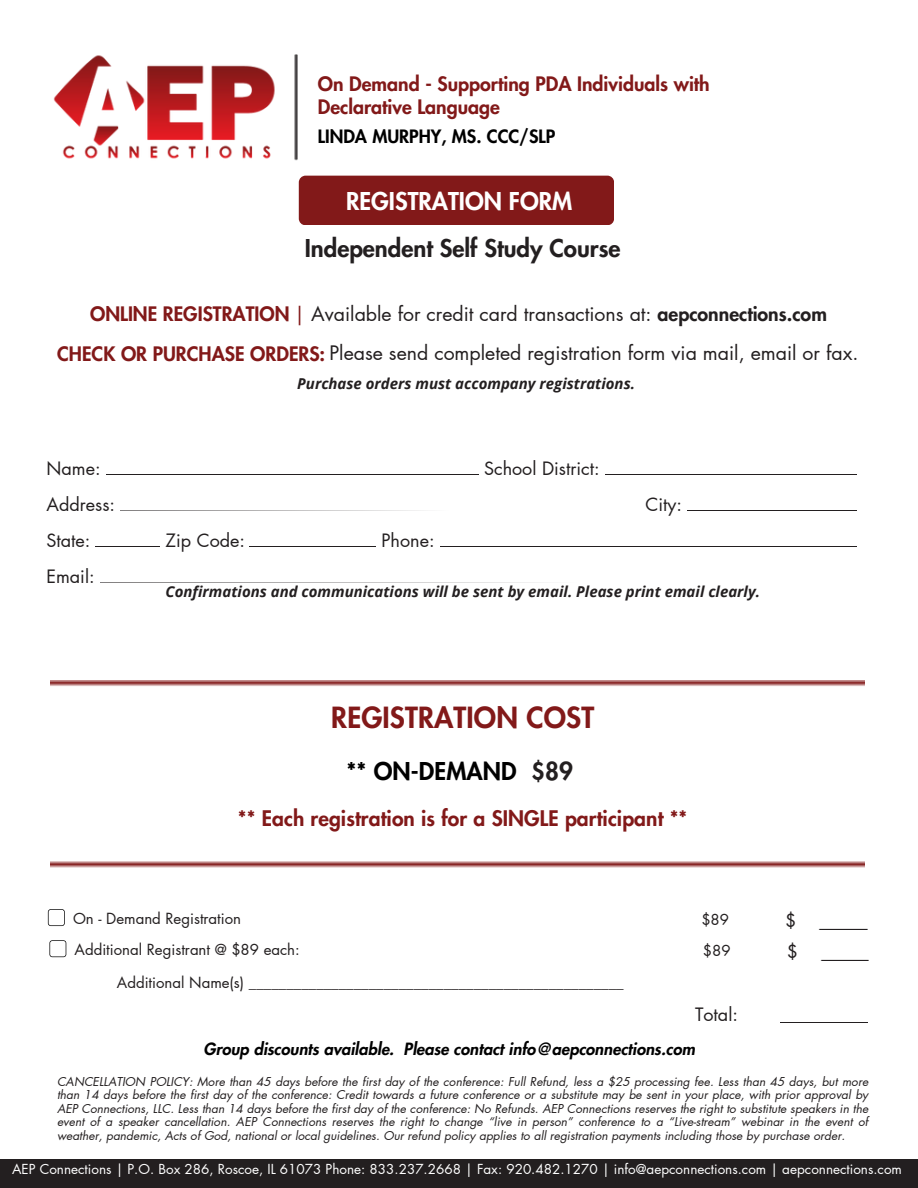
<style>
.page{position:relative;width:918px;height:1188px;background:#fff}
.page>*{position:absolute;margin:0;border:0;box-sizing:border-box;transform-origin:0 0}
.t1{font:800 28.5px "Futura LT Pro";letter-spacing:.005em;color:#821919}
.t2{font:800 24px/47.2px "Futura LT Pro";color:#231f20;text-align:center}
.t3{font:800 24px "Futura LT Pro";letter-spacing:.005em;color:#000}
.t4{font:800 21px "Futura LT Pro";letter-spacing:.005em;color:#821919}
.t5{font:19.5px "Futura LT Pro";color:#231f20}
.t6{font:800 19.5px/22.5px "Futura LT Pro";color:#821919}
.t7{font:18px/36px "Futura LT Pro";color:#231f20}
.t8{font:800 18px "Futura LT Pro";color:#000}
.t9{font:italic 800 16.5px "Futura LT Pro";color:#000}
.t10{font:15px "Futura LT Pro";color:#231f20}
.t11{font:italic 700 15px "Open Sans";color:#231f20}
.t12{font:13.5px "Futura LT Pro";color:#fff}
.t13{font:italic 12px/13.5px "Futura LT Pro";color:#231f20;text-align:justify}
.s1{color:#fff}
.s2{font-weight:800;color:#821919}
.s3{color:#821919}
.s4{font-weight:800}
</style>
<div class="page">
<img style="left:53px;top:55px;width:222px;height:104px">
<img style="left:294px;top:54px;width:3px;height:107px">
<div style="left:299px;top:176px;width:315px;height:49px;background:#821919;border-radius:7px"></div>
<div style="left:0;top:1160px;width:918px;height:28px;background:#231f20"></div>
<hr style="left:95px;top:546px;width:65px;height:1px;background:#231f20">
<hr style="left:249px;top:546px;width:127px;height:1px;background:#231f20">
<hr style="left:106px;top:474px;width:372px;height:1px;background:#231f20">
<svg style="left:120px;top:510px;width:304px;height:1px"></svg>
<svg style="left:100px;top:582px;width:441px;height:1px"></svg>
<hr style="left:440px;top:546px;width:416px;height:1px;background:#231f20">
<hr style="left:605px;top:474px;width:251px;height:1px;background:#231f20">
<hr style="left:687px;top:510px;width:170px;height:1px;background:#231f20">
<img style="left:51px;top:680px;width:813px;height:188px">
<svg style="left:48px;top:909px;width:17px;height:17px"></svg>
<hr style="left:781px;top:1022px;width:87px;height:1px;background:#231f20">
<svg style="left:49px;top:940px;width:17px;height:17px"></svg>
<img style="left:821px;top:959px;width:48px;height:1px">
<p class="t6" style="left:318px;top:74px;width:393px">On Demand - Supporting PDA Individuals with<br>Declarative Language</p>
<p class="t8" style="left:318px;top:128px;width:239px">LINDA MURPHY, MS. CCC/SLP</p>
<p class="t2" style="left:305px;top:179px;width:317px"><span class="s1">REGISTRATION FORM<br></span>Independent Self Study Course</p>
<h3 class="t5" style="left:90px;top:305px;width:738px"><span class="s2">ONLINE REGISTRATION</span> <span class="s3">|</span> Available for credit card transactions at: <span class="s4">aepconnections.com</span></h3>
<h6 class="t5" style="left:57px;top:344px;width:803px"><span class="s2">CHECK OR PURCHASE ORDERS:</span> Please send completed registration form via mail, email or fax.</h6>
<h4 class="t11" style="left:297px;top:373px;width:339px">Purchase orders must accompany registrations.</h4>
<p class="t7" style="left:46px;top:452px;width:70px">Name:<br>Address:<br>State:<br>Email:</p>
<p class="t7" style="left:166px;top:524px;width:81px">Zip Code:</p>
<p class="t7" style="left:382px;top:524px;width:55px">Phone:</p>
<p class="t7" style="left:484px;top:451px;width:117px">School District:</p>
<p class="t7" style="left:646px;top:488px;width:38px">City:</p>
<p class="t11" style="left:166px;top:581px;width:596px">Confirmations and communications will be sent by email. Please print email clearly.</p>
<p class="t1" style="left:331px;top:705px;width:264px">REGISTRATION COST</p>
<p class="t3" style="left:346px;top:760px;width:172px">** ON-DEMAND</p>
<p class="t2" style="left:531px;top:748px;width:43px">$89</p>
<p class="t4" style="left:238px;top:809px;width:451px">** Each registration is for a SINGLE participant **</p>
<h1 class="t10" style="left:73px;top:912px;width:170px">On - Demand Registration</h1>
<h2 class="t10" style="left:701px;top:912px;width:29px">$89</h2>
<h5 class="t7" style="left:785px;top:903px;width:13px">$</h5>
<p class="t10" style="left:75px;top:943px;width:227px">Additional Registrant @ $89 each:</p>
<p class="t10" style="left:703px;top:943px;width:29px">$89</p>
<p class="t7" style="left:787px;top:934px;width:13px">$</p>
<p class="t10" style="left:117px;top:975px;width:508px">Additional Name(s) __________________________________________________</p>
<p class="t7" style="left:695px;top:997px;width:44px">Total:</p>
<p class="t9" style="left:204px;top:1041px;width:493px">Group discounts available. Please contact info@aepconnections.com</p>
<p class="t13" style="left:57px;top:1075px;width:813px">CANCELLATION POLICY: More than 45 days before the first day of the conference: Full Refund, less a $25 processing fee. Less than 45 days, but more than 14 days before the first day of the conference: Credit towards a future conference or a substitute may be sent in your place, with prior approval by AEP Connections, LLC. Less than 14 days before the first day of the conference: No Refunds. AEP Connections reserves the right to substitute speakers in the event of a speaker cancellation. AEP Connections reserves the right to change “live in person” conference to a “Live-stream” webinar in the event of weather, pandemic, Acts of God, national or local guidelines. Our refund policy applies to all registration payments including those by purchase order.</p>
<p class="t12" style="left:12px;top:1163px;width:891px">AEP Connections | P.O. Box 286, Roscoe, IL 61073 Phone: 833.237.2668 | Fax: 920.482.1270 | info@aepconnections.com | aepconnections.com</p>
</div>
